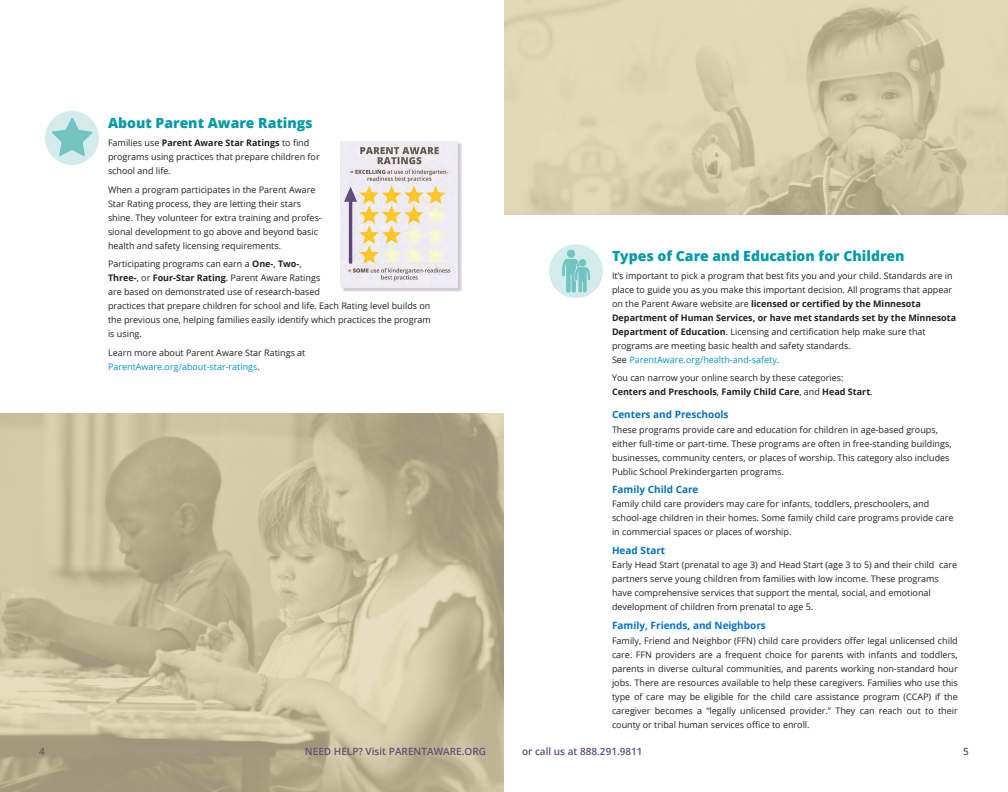
<style>
.page{position:relative;width:1008px;height:792px;background:#fff}
.page>*{position:absolute;margin:0;border:0;box-sizing:border-box;transform-origin:0 0}
.TEXT{font:800 14px "Open Sans";color:#0099a7}
.HEADER{font:800 14px "Open Sans";color:#0099a7}
.t1{font:600 10px "Open Sans";color:#624c7c}
.TEXT-2{font:700 10px "Open Sans";color:#0671ba}
.TEXT-3{font:700 10px "Open Sans";color:#0072cf}
.t2{font:600 10px "Open Sans";color:#675b52}
.TEXT-4{font:9px/14px "Open Sans";color:#231f20}
.s1{font-weight:700}
.s2{color:#0092d8}
</style>
<div class="page">
<div style="left:45px;top:111px;width:54px;height:54px;background:#d3eceb;border-radius:50%"></div>
<svg style="left:51px;top:117px;width:42px;height:39px"></svg>
<div style="left:342px;top:143px;width:120px;height:149px;background:#624c7c;opacity:.3"></div>
<img style="left:341px;top:141px;width:117px;height:144px">
<div style="left:549px;top:244px;width:54px;height:54px;background:#d3eceb;border-radius:50%"></div>
<div style="left:567px;top:250px;width:8px;height:8px;background:#72c4c1;border-radius:50%"></div>
<svg style="left:562px;top:259px;width:28px;height:34px"></svg>
<div style="left:579px;top:259px;width:7px;height:8px;background:#72c4c1;border-radius:50%"></div>
<img style="left:0;top:414px;width:504px;height:378px">
<img style="left:504px;top:0;width:504px;height:214px">
<p class="HEADER" style="left:108px;top:112px;width:206px">About Parent Aware Ratings</p>
<p class="TEXT-4" style="left:108px;top:136px;width:213px">Families use <span class="s1">Parent Aware Star Ratings</span> to find programs using practices that prepare children for school and life.</p>
<p class="TEXT-4" style="left:108px;top:182px;width:215px">When a program participates in the Parent Aware Star Rating process, they are letting their stars shine. They volunteer for extra training and profes&shy;sional development to go above and beyond basic health and safety licensing requirements.</p>
<p class="TEXT-4" style="left:108px;top:257px;width:324px">Participating programs can earn a <span class="s1">One-</span>, <span class="s1">Two-</span>,<br><span class="s1">Three-</span>, or <span class="s1">Four-Star Rating</span>. Parent Aware Ratings<br>are based on demonstrated use of research-based<br>practices that prepare children for school and life. Each Rating level builds on the previous one, helping families easily identify which practices the program is using.</p>
<p class="TEXT-4" style="left:108px;top:345px;width:199px">Learn more about Parent Aware Star Ratings at<br><span class="s2">ParentAware.org/about-star-ratings</span>.</p>
<p class="t2" style="left:39px;top:744px;width:7px">4</p>
<p class="t1" style="left:305px;top:744px;width:183px">NEED HELP? Visit PARENTAWARE.ORG</p>
<p class="TEXT" style="left:612px;top:245px;width:294px">Types of Care and Education for Children</p>
<p class="TEXT-4" style="left:612px;top:268px;width:346px">It’s important to pick a program that best fits you and your child. Standards are in place to guide you as you make this important decision. All programs that appear on the Parent Aware website are <span class="s1">licensed or certified by the Minnesota Department of Human Services, or have met standards set by the Minnesota Department of Education</span>. Licensing and certification help make sure that programs are meeting basic health and safety standards.<br>See <span class="s2">ParentAware.org/health-and-safety</span>.</p>
<p class="TEXT-4" style="left:612px;top:371px;width:262px">You can narrow your online search by these categories:<br><span class="s1">Centers and Preschools</span>, <span class="s1">Family Child Care</span>, and <span class="s1">Head Start</span>.</p>
<p class="TEXT-2" style="left:612px;top:408px;width:118px">Centers and Preschools</p>
<p class="TEXT-4" style="left:612px;top:422px;width:341px">These programs provide care and education for children in age-based groups, either full-time or part-time. These programs are often in free-standing buildings, businesses, community centers, or places of worship. This category also includes Public School Prekindergarten programs.</p>
<p class="TEXT-2" style="left:612px;top:482px;width:88px">Family Child Care</p>
<p class="TEXT-4" style="left:612px;top:497px;width:343px">Family child care providers may care for infants, toddlers, preschoolers, and school-age children in their homes. Some family child care programs provide care in commercial spaces or places of worship.</p>
<p class="TEXT-2" style="left:612px;top:543px;width:55px">Head Start</p>
<p class="TEXT-4" style="left:612px;top:558px;width:347px">Early Head Start (prenatal to age 3) and Head Start (age 3 to 5) and their child care partners serve young children from families with low income. These programs have comprehensive services that support the mental, social, and emotional development of children from prenatal to age 5.</p>
<p class="TEXT-3" style="left:612px;top:619px;width:155px">Family, Friends, and Neighbors</p>
<p class="TEXT-4" style="left:612px;top:633px;width:347px;text-align:justify">Family, Friend and Neighbor (FFN) child care providers offer legal unlicensed child care. FFN providers are a frequent choice for parents with infants and toddlers, parents in diverse cultural communities, and parents working non-standard hour jobs. There are resources available to help these caregivers. Families who use this type of care may be eligible for the child care assistance program (CCAP) if the caregiver becomes a “legally unlicensed provider.” They can reach out to their county or tribal human services office to enroll.</p>
<p class="t1" style="left:522px;top:744px;width:122px">or call us at 888.291.9811</p>
<p class="t2" style="left:963px;top:744px;width:7px">5</p>
</div>
